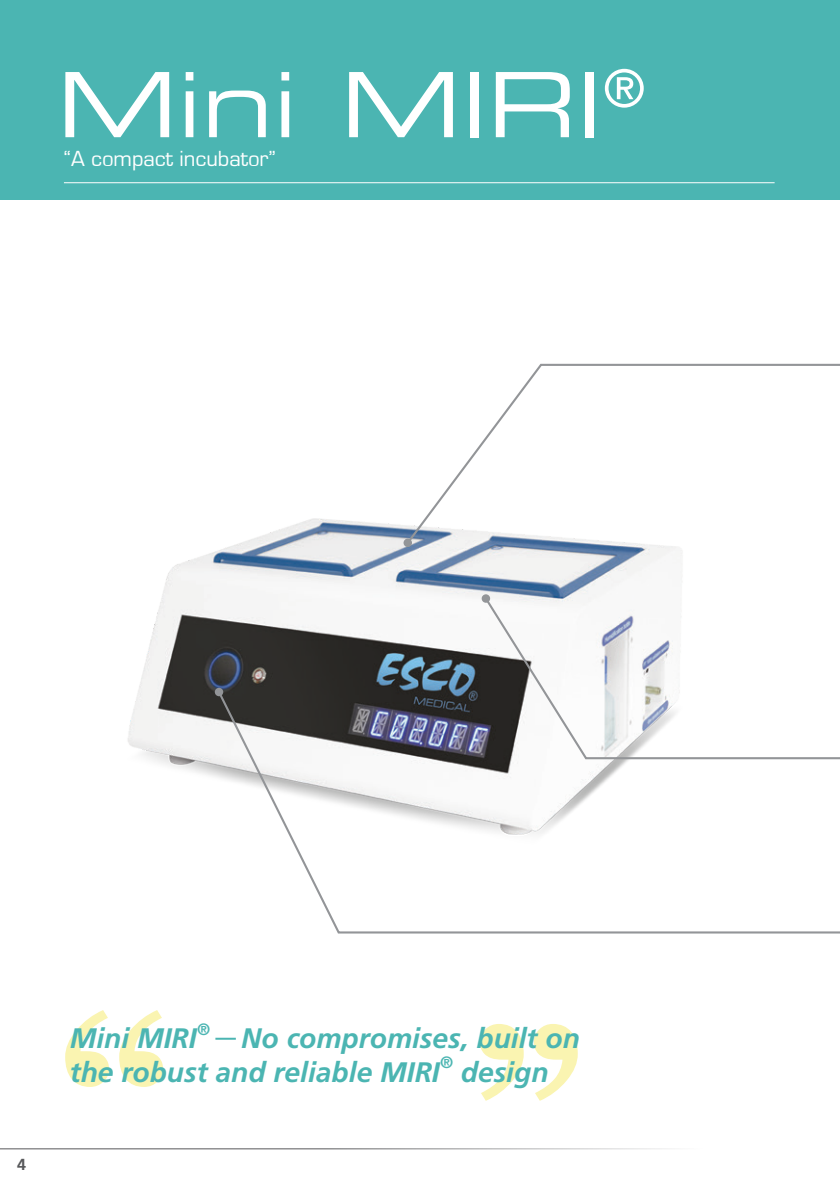
<style>
.page{position:relative;width:840px;height:1191px;background:#fff}
.page>*{position:absolute;margin:0;border:0;box-sizing:border-box;transform-origin:0 0}
.t1{font:700 224.2px "Georgia";color:#faf4b1}
.t2{font:90px "Eurostile Extended Two";color:#fff}
.t3{font:52.4px "Eurostile Extended Two";color:#fff}
.t4{font:italic 700 28.2px/33.8px "Frutiger LT Std";color:#4bb5b2}
.t5{font:22.6px "Eurostile";color:#fff}
.t6{font:italic 700 16.4px "Frutiger LT Std";color:#4bb5b2}
.t7{font:700 16px "Frutiger LT Std";color:#57585a}
</style>
<div class="page">
<hr style="left:0;top:1148px;width:750px;height:1px;background:#57585a">
<div style="left:0;top:0;width:839px;height:200px;background:#4bb5b2"></div>
<hr style="left:215px;top:1037px;width:21px;height:2px;background:#4bb5b2">
<img style="left:128px;top:518px;width:554px;height:259px">
<svg style="left:404px;top:363px;width:435px;height:183px"></svg>
<div style="left:403px;top:538px;width:9px;height:9px;background:#939598;border-radius:50%"></div>
<svg style="left:482px;top:595px;width:200px;height:94px"></svg>
<div style="left:481px;top:594px;width:9px;height:9px;background:#939598;border-radius:50%"></div>
<svg style="left:216px;top:689px;width:623px;height:245px"></svg>
<div style="left:215px;top:688px;width:8px;height:8px;background:#939598;border-radius:50%"></div>
<hr style="left:64px;top:182px;width:710px;height:1px;background:#fff">
<p class="t2" style="left:57px;top:43px;width:547px">Mini MIRI</p>
<p class="t5" style="left:64px;top:147px;width:213px">“A compact incubator”</p>
<p class="t3" style="left:603px;top:53px;width:43px">®</p>
<p class="t7" style="left:17px;top:1155px;width:10px">4</p>
<p class="t1" style="left:57px;top:930px;width:118px">“</p>
<p class="t4" style="left:70px;top:1021px;width:128px">Mini MIRI</p>
<p class="t6" style="left:196px;top:1019px;width:15px">®</p>
<p class="t1" style="left:585px;top:1180px;width:118px;rotate:-180deg">“</p>
<p class="t4" style="left:70px;top:1021px;width:511px;text-indent:171px">No compromises, built on the robust and reliable MIRI</p>
<p class="t6" style="left:439px;top:1053px;width:15px">®</p>
<p class="t4" style="left:460px;top:1055px;width:89px">design</p>
</div>
